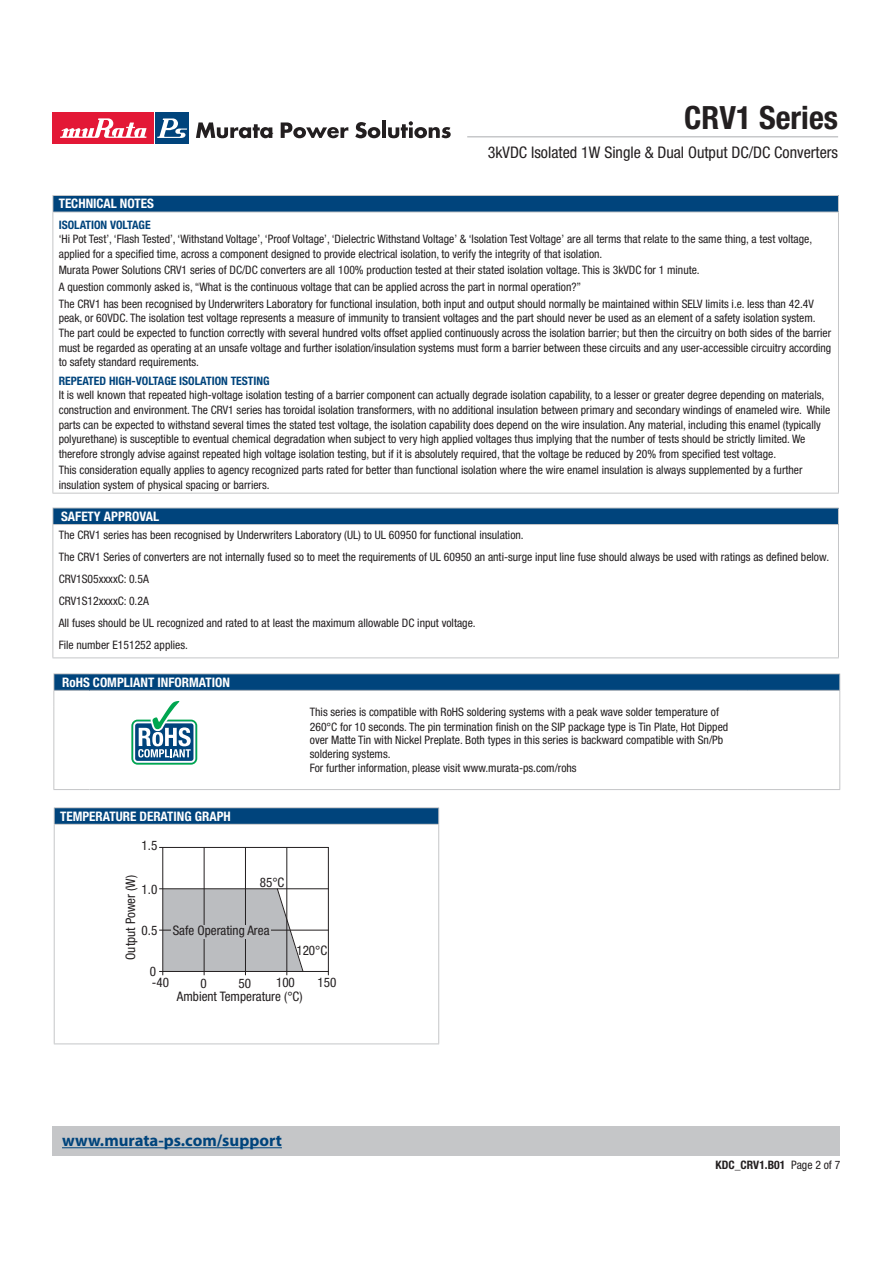
<style>
.page{position:relative;width:893px;height:1263px;background:#fff}
.page>*{position:absolute;margin:0;border:0;box-sizing:border-box;transform-origin:0 0}
.t1{font:700 condensed 32.1px "Helvetica Neue LT Std";color:#231f20}
.t2{font:700 16.8px "Myriad Pro";color:#00447c}
.t3{font:condensed 16.05px "Helvetica Neue LT Std";color:#231f20}
.t4{font:condensed 13.2px "Helvetica Neue LT Std";color:#231f20}
.t5{font:700 condensed 13.2px "Helvetica Neue LT Std";color:#fff}
.t6{font:condensed 11.7px/14.5px "Helvetica Neue LT Std";color:#231f20}
.t7{font:700 condensed 11.7px "Helvetica Neue LT Std";color:#00447c}
.t8{font:700 condensed 11.7px "Helvetica Neue LT Std";color:#231f20}
.s1{font-weight:400}
</style>
<div class="page">
<div style="left:53px;top:1127px;width:787px;height:29px;background:#c5c6c8"></div>
<div style="left:53px;top:113px;width:101px;height:31px;background:#e31836"></div>
<svg style="left:60px;top:118px;width:86px;height:20px"></svg>
<div style="left:155px;top:113px;width:34px;height:31px;background:#00447c"></div>
<svg style="left:157px;top:118px;width:30px;height:20px"></svg>
<svg style="left:196px;top:122px;width:77px;height:16px"></svg>
<svg style="left:281px;top:122px;width:67px;height:16px"></svg>
<svg style="left:355px;top:122px;width:25px;height:16px"></svg>
<hr style="left:382px;top:121px;width:4px;height:17px;background:#231f20">
<svg style="left:388px;top:121px;width:63px;height:17px"></svg>
<hr style="left:467px;top:136px;width:371px;height:2px;background:#c5c6c8">
<hr style="left:62px;top:1147px;width:220px;height:1px;background:#00447c">
<div style="left:54px;top:808px;width:385px;height:16px;background:#00447c"></div>
<hr style="left:54px;top:807px;width:385px;height:1px;background:#c5c6c8">
<svg style="left:54px;top:808px;width:1px;height:16px"></svg>
<svg style="left:438px;top:808px;width:1px;height:16px"></svg>
<hr style="left:54px;top:824px;width:385px;height:1px;background:#c5c6c8">
<hr style="left:54px;top:825px;width:1px;height:219px;background:#c5c6c8">
<hr style="left:438px;top:825px;width:1px;height:219px;background:#c5c6c8">
<hr style="left:54px;top:1044px;width:385px;height:1px;background:#c5c6c8">
<div style="left:53px;top:196px;width:785px;height:16px;background:#00447c"></div>
<hr style="left:53px;top:195px;width:786px;height:1px;background:#c5c6c8">
<svg style="left:53px;top:196px;width:1px;height:16px"></svg>
<svg style="left:838px;top:196px;width:1px;height:16px"></svg>
<hr style="left:53px;top:212px;width:786px;height:1px;background:#c5c6c8">
<hr style="left:53px;top:212px;width:1px;height:281px;background:#c5c6c8">
<hr style="left:838px;top:212px;width:1px;height:281px;background:#c5c6c8">
<hr style="left:53px;top:493px;width:786px;height:1px;background:#c5c6c8">
<div style="left:53px;top:508px;width:785px;height:17px;background:#00447c"></div>
<svg style="left:838px;top:509px;width:1px;height:15px"></svg>
<hr style="left:53px;top:508px;width:786px;height:1px;background:#c5c6c8">
<svg style="left:53px;top:508px;width:1px;height:16px"></svg>
<hr style="left:53px;top:524px;width:786px;height:1px;background:#c5c6c8">
<hr style="left:53px;top:525px;width:1px;height:133px;background:#c5c6c8">
<hr style="left:838px;top:525px;width:1px;height:133px;background:#c5c6c8">
<hr style="left:53px;top:658px;width:786px;height:1px;background:#c5c6c8">
<div style="left:54px;top:674px;width:786px;height:16px;background:#00447c"></div>
<hr style="left:53px;top:690px;width:37px;height:1px;background:#c5c6c8">
<hr style="left:90px;top:690px;width:658px;height:1px;background:#c5c6c8">
<hr style="left:748px;top:690px;width:92px;height:1px;background:#c5c6c8">
<hr style="left:53px;top:673px;width:37px;height:1px;background:#c5c6c8">
<hr style="left:90px;top:673px;width:658px;height:1px;background:#c5c6c8">
<hr style="left:748px;top:673px;width:92px;height:1px;background:#c5c6c8">
<svg style="left:53px;top:674px;width:1px;height:33px"></svg>
<svg style="left:839px;top:674px;width:1px;height:33px"></svg>
<hr style="left:53px;top:707px;width:1px;height:66px;background:#c5c6c8">
<hr style="left:839px;top:707px;width:1px;height:66px;background:#c5c6c8">
<svg style="left:53px;top:773px;width:1px;height:16px"></svg>
<svg style="left:839px;top:773px;width:1px;height:16px"></svg>
<hr style="left:53px;top:789px;width:37px;height:1px;background:#c5c6c8">
<hr style="left:90px;top:789px;width:658px;height:1px;background:#c5c6c8">
<hr style="left:748px;top:789px;width:92px;height:1px;background:#c5c6c8">
<div style="left:131px;top:720px;width:66px;height:45px;border:2px solid #00a650;border-radius:5px"></div>
<div style="left:134px;top:722px;width:60px;height:40px;background:#00447c;border-radius:3px"></div>
<div style="left:133px;top:721px;width:62px;height:42px;border:2px solid #fff;border-radius:3px"></div>
<svg style="left:138px;top:701px;width:53px;height:57px"></svg>
<hr style="left:159px;top:971px;width:170px;height:1px;background:#231f20">
<hr style="left:159px;top:847px;width:170px;height:1px;background:#231f20">
<hr style="left:159px;top:930px;width:170px;height:1px;background:#231f20">
<hr style="left:159px;top:888px;width:170px;height:1px;background:#231f20">
<hr style="left:328px;top:847px;width:1px;height:128px;background:#231f20">
<hr style="left:162px;top:847px;width:1px;height:128px;background:#231f20">
<hr style="left:204px;top:847px;width:1px;height:128px;background:#231f20">
<hr style="left:245px;top:847px;width:1px;height:128px;background:#231f20">
<hr style="left:286px;top:847px;width:1px;height:128px;background:#231f20">
<svg style="left:163px;top:888px;width:141px;height:85px"></svg>
<h1 class="t1" style="left:684px;top:106px;width:155px">CRV1 Series</h1>
<h3 class="t3" style="left:488px;top:147px;width:352px">3kVDC Isolated 1W Single &amp; Dual Output DC/DC Converters</h3>
<p class="t5" style="left:59px;top:199px;width:97px">TECHNICAL NOTES</p>
<p class="t7" style="left:59px;top:220px;width:94px">ISOLATION VOLTAGE</p>
<p class="t6" style="left:59px;top:233px;width:755px">‘Hi Pot Test’, ‘Flash Tested’, ‘Withstand Voltage’, ‘Proof Voltage’, ‘Dielectric Withstand Voltage’ &amp; ‘Isolation Test Voltage’ are all terms that relate to the same thing, a test voltage, applied for a specified time, across a component designed to provide electrical isolation, to verify the integrity of that isolation.</p>
<p class="t6" style="left:59px;top:263px;width:756px;line-height:16.6px">Murata Power Solutions CRV1 series of DC/DC converters are all 100% production tested at their stated isolation voltage. This is 3kVDC for 1 minute.<br>A question commonly asked is, “What is the continuous voltage that can be applied across the part in normal operation?”<br>The CRV1 has been recognised by Underwriters Laboratory for functional insulation, both input and output should normally be maintained within SELV limits i.e. less than 42.4V</p>
<p class="t6" style="left:59px;top:312px;width:774px">peak, or 60VDC. The isolation test voltage represents a measure of immunity to transient voltages and the part should never be used as an element of a safety isolation system.<br>The part could be expected to function correctly with several hundred volts offset applied continuously across the isolation barrier; but then the circuitry on both sides of the barrier must be regarded as operating at an unsafe voltage and further isolation/insulation systems must form a barrier between these circuits and any user-accessible circuitry according to safety standard requirements.</p>
<p class="t7" style="left:59px;top:376px;width:212px">REPEATED HIGH-VOLTAGE ISOLATION TESTING</p>
<p class="t6" style="left:59px;top:389px;width:773px">It is well known that repeated high-voltage isolation testing of a barrier component can actually degrade isolation capability, to a lesser or greater degree depending on materials, construction and environment. The CRV1 series has toroidal isolation transformers, with no additional insulation between primary and secondary windings of enameled wire. While parts can be expected to withstand several times the stated test voltage, the isolation capability does depend on the wire insulation. Any material, including this enamel (typically polyurethane) is susceptible to eventual chemical degradation when subject to very high applied voltages thus implying that the number of tests should be strictly limited. We therefore strongly advise against repeated high voltage isolation testing, but if it is absolutely required, that the voltage be reduced by 20% from specified test voltage.</p>
<p class="t6" style="left:59px;top:464px;width:745px">This consideration equally applies to agency recognized parts rated for better than functional isolation where the wire enamel insulation is always supplemented by a further insulation system of physical spacing or barriers.</p>
<p class="t5" style="left:61px;top:511px;width:99px">SAFETY APPROVAL</p>
<p class="t6" style="left:59px;top:524px;width:772px;line-height:22px">The CRV1 series has been recognised by Underwriters Laboratory (UL) to UL 60950 for functional insulation.<br>The CRV1 Series of converters are not internally fused so to meet the requirements of UL 60950 an anti-surge input line fuse should always be used with ratings as defined below.<br>CRV1S05xxxxC: 0.5A<br>CRV1S12xxxxC: 0.2A<br>All fuses should be UL recognized and rated to at least the maximum allowable DC input voltage.<br>File number E151252 applies.</p>
<p class="t5" style="left:62px;top:677px;width:169px">RoHS COMPLIANT INFORMATION</p>
<p class="t6" style="left:310px;top:706px;width:420px;line-height:14.1px">This series is compatible with RoHS soldering systems with a peak wave solder temperature of 260°C for 10 seconds. The pin termination finish on the SIP package type is Tin Plate, Hot Dipped over Matte Tin with Nickel Preplate. Both types in this series is backward compatible with Sn/Pb soldering systems.<br>For further information, please visit www.murata-ps.com/rohs</p>
<p class="t5" style="left:60px;top:811px;width:172px">TEMPERATURE DERATING GRAPH</p>
<p class="t4" style="left:142px;top:841px;width:17px">1.5</p>
<p class="t4" style="left:126px;top:960px;width:86px;rotate:-90deg">Output Power (W)</p>
<p class="t4" style="left:142px;top:884px;width:17px">1.0</p>
<p class="t4" style="left:142px;top:925px;width:17px">0.5</p>
<p class="t4" style="left:260px;top:878px;width:26px">85°C</p>
<p class="t4" style="left:173px;top:925px;width:98px">Safe Operating Area</p>
<p class="t4" style="left:296px;top:945px;width:32px">120°C</p>
<p class="t4" style="left:150px;top:967px;width:8px">0</p>
<p class="t4" style="left:152px;top:978px;width:19px">-40</p>
<p class="t4" style="left:201px;top:978px;width:8px">0</p>
<p class="t4" style="left:238px;top:978px;width:14px">50</p>
<p class="t4" style="left:276px;top:978px;width:20px">100</p>
<p class="t4" style="left:318px;top:978px;width:20px">150</p>
<p class="t4" style="left:177px;top:992px;width:127px">Ambient Temperature (°C)</p>
<h2 class="t2" style="left:62px;top:1130px;width:221px">www.murata-ps.com/support</h2>
<p class="t8" style="left:715px;top:1161px;width:126px">KDC_CRV1.B01 <span class="s1">Page 2 of 7</span></p>
</div>
